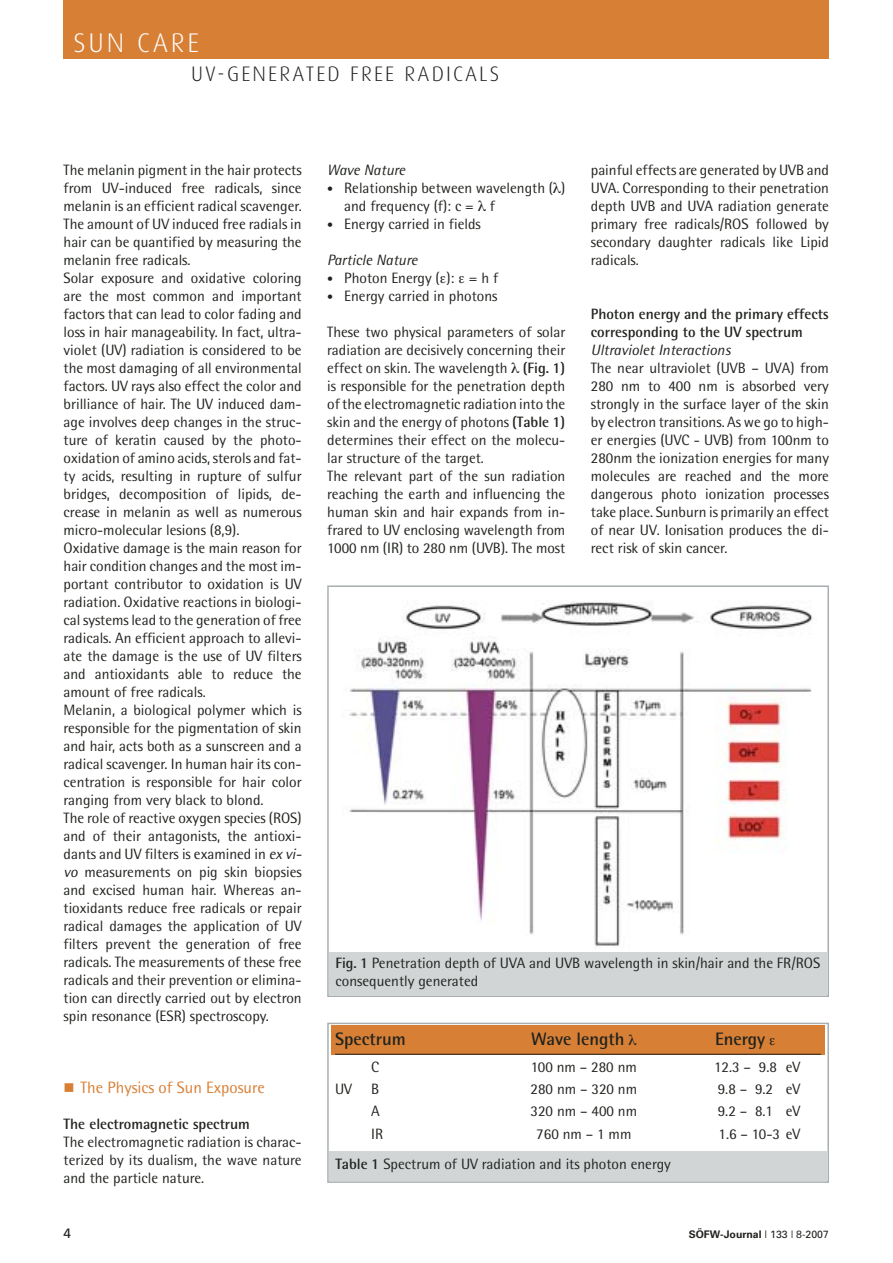
<style>
.page{position:relative;width:893px;height:1263px;background:#fff}
.page>*{position:absolute;margin:0;border:0;box-sizing:border-box;transform-origin:0 0}
.t1{font:300 27px "Dax";letter-spacing:.1em;color:#fff}
.t2{font:300 21px "Dax";letter-spacing:.1em;color:#20231e}
.t3{font:700 18px "Rotis Semi Sans";color:#20231e}
.t4{font:16.5px "Rotis Semi Sans";color:#d87f36}
.t5{font:15px/18px "Rotis Semi Sans";color:#20231e}
.t6{font:italic 15px "Rotis Semi Sans";color:#20231e}
.t7{font:13.5px "Frutiger";color:#20231e}
.t8{font:700 10.5px "Univers";color:#20231e}
.s1{font-style:italic}
.s2{font-weight:700}
.s3{font-size:12px}
.s4{font-weight:400}
</style>
<div class="page">
<div style="left:331px;top:1025px;width:493px;height:30px;background:#d87f36"></div>
<div style="left:64px;top:0;width:765px;height:59px;background:#d87f36"></div>
<div style="left:327px;top:585px;width:502px;height:412px;border:2px solid #a9afb0"></div>
<div style="left:329px;top:952px;width:498px;height:42px;background:#d1d5d6"></div>
<img style="left:349px;top:602px;width:464px;height:346px">
<hr style="left:335px;top:1054px;width:486px;height:1px;background:#20231e">
<div style="left:327px;top:1023px;width:502px;height:160px;border:2px solid #a9afb0"></div>
<div style="left:329px;top:1150px;width:498px;height:30px;background:#d1d5d6"></div>
<p class="t1" style="left:74px;top:29px;width:127px">SUN CARE</p>
<p class="t2" style="left:191px;top:64px;width:310px">UV-GENERATED FREE RADICALS</p>
<p class="t5" style="left:64px;top:162px;width:240px">The melanin pigment in the hair protects from UV-induced free radicals, since melanin is an efficient radical scavenger.<br>The amount of UV induced free radials in hair can be quantified by measuring the melanin free radicals.<br>Solar exposure and oxidative coloring are the most common and important factors that can lead to color fading and loss in hair manageability. In fact, ultra&shy;violet (UV) radiation is considered to be the most damaging of all environmental factors. UV rays also effect the color and brilliance of hair. The UV induced dam&shy;age involves deep changes in the struc&shy;ture of keratin caused by the photo&shy;oxidation of amino acids, sterols and fat&shy;ty acids, resulting in rupture of sulfur bridges, decomposition of lipids, de&shy;crease in melanin as well as numerous micro-molecular lesions (8,9).<br>Oxidative damage is the main reason for hair condition changes and the most im&shy;portant contributor to oxidation is UV radiation. Oxidative reactions in biologi&shy;cal systems lead to the generation of free radicals. An efficient approach to allevi&shy;ate the damage is the use of UV filters and antioxidants able to reduce the amount of free radicals.<br>Melanin, a biological polymer which is responsible for the pigmentation of skin and hair, acts both as a sunscreen and a radical scavenger. In human hair its con&shy;centration is responsible for hair color ranging from very black to blond.<br>The role of reactive oxygen species (ROS) and of their antagonists, the antioxi&shy;dants and UV filters is examined in <span class="s1">ex vi&shy;vo</span> measurements on pig skin biopsies and excised human hair. Whereas an&shy;tioxidants reduce free radicals or repair radical damages the application of UV filters prevent the generation of free radicals. The measurements of these free radicals and their prevention or elimina&shy;tion can directly carried out by electron spin resonance (ESR) spectroscopy.</p>
<p class="t4" style="left:81px;top:1081px;width:186px">The Physics of Sun Exposure</p>
<p class="t5" style="left:64px;top:1116px;width:240px"><span class="s2">The electromagnetic spectrum<br></span>The electromagnetic radiation is charac&shy;terized by its dualism, the wave nature and the particle nature.</p>
<p class="t6" style="left:327px;top:164px;width:80px">Wave Nature</p>
<p class="t5" style="left:344px;top:180px;width:223px;text-indent:-17px"><span class="s3">•</span> Relationship between wavelength ( ) and frequency (f): c = f</p>
<p class="t5" style="left:327px;top:216px;width:155px"><span class="s3">•</span> Energy carried in fields</p>
<p class="t6" style="left:327px;top:254px;width:92px">Particle Nature</p>
<p class="t5" style="left:327px;top:270px;width:172px"><span class="s3">•</span> Photon Energy ( ): = h f</p>
<p class="t5" style="left:327px;top:288px;width:172px"><span class="s3">•</span> Energy carried in photons</p>
<p class="t5" style="left:327px;top:324px;width:240px">These two physical parameters of solar radiation are decisively concerning their effect on skin. The wavelength <span class="s2">(Fig. 1) </span>is responsible for the penetration depth of the electromagnetic radiation into the skin and the energy of photons <span class="s2">(Table 1) </span>determines their effect on the molecu&shy;lar structure of the target.<br>The relevant part of the sun radiation reaching the earth and influencing the human skin and hair expands from in&shy;frared to UV enclosing wavelength from 1000 nm (IR) to 280 nm (UVB). The most</p>
<p class="t5" style="left:591px;top:162px;width:240px;text-align:justify">painful effects are generated by UVB and UVA. Corresponding to their penetration depth UVB and UVA radiation generate primary free radicals/ROS followed by secondary daughter radicals like Lipid radicals.</p>
<p class="t5" style="left:591px;top:306px;width:240px"><span class="s2">Photon energy and the primary effects corresponding to the UV spectrum </span><span class="s1">Ultraviolet Interactions<br></span>The near ultraviolet (UVB – UVA) from 280 nm to 400 nm is absorbed very strongly in the surface layer of the skin by electron transitions. As we go to high&shy;er energies (UVC - UVB) from 100nm to 280nm the ionization energies for many molecules are reached and the more dangerous photo ionization processes take place. Sunburn is primarily an effect of near UV. Ionisation produces the di&shy;rect risk of skin cancer.</p>
<p class="t5" style="left:336px;top:955px;width:486px"><span class="s2">Fig. 1</span> Penetration depth of UVA and UVB wavelength in skin/hair and the FR/ROS consequently generated</p>
<p class="t3" style="left:335px;top:1033px;width:72px">Spectrum</p>
<p class="t3" style="left:531px;top:1033px;width:95px">Wave length</p>
<p class="t3" style="left:715px;top:1033px;width:52px">Energy</p>
<p class="t5" style="left:371px;top:1059px;width:10px">C</p>
<p class="t5" style="left:531px;top:1059px;width:107px">100 nm – 280 nm</p>
<p class="t5" style="left:714px;top:1059px;width:88px">12.3 – 9.8 eV</p>
<p class="t5" style="left:335px;top:1081px;width:18px">UV</p>
<p class="t5" style="left:371px;top:1081px;width:10px">B</p>
<p class="t5" style="left:531px;top:1081px;width:108px">280 nm – 320 nm</p>
<p class="t5" style="left:718px;top:1081px;width:84px">9.8 – 9.2 eV</p>
<p class="t5" style="left:371px;top:1104px;width:10px">A</p>
<p class="t5" style="left:531px;top:1104px;width:108px">320 nm – 400 nm</p>
<p class="t5" style="left:718px;top:1104px;width:84px">9.2 – 8.1 eV</p>
<p class="t5" style="left:371px;top:1126px;width:13px">IR</p>
<p class="t5" style="left:536px;top:1126px;width:97px">760 nm – 1 mm</p>
<p class="t5" style="left:719px;top:1126px;width:83px">1.6 – 10-3 eV</p>
<p class="t5" style="left:336px;top:1156px;width:337px"><span class="s2">Table 1</span> Spectrum of UV radiation and its photon energy</p>
<p class="t7" style="left:64px;top:1228px;width:9px">4</p>
<p class="t8" style="left:689px;top:1230px;width:142px">SÖFW-Journal <span class="s4">| 133 | 8-2007</span></p>
</div>
